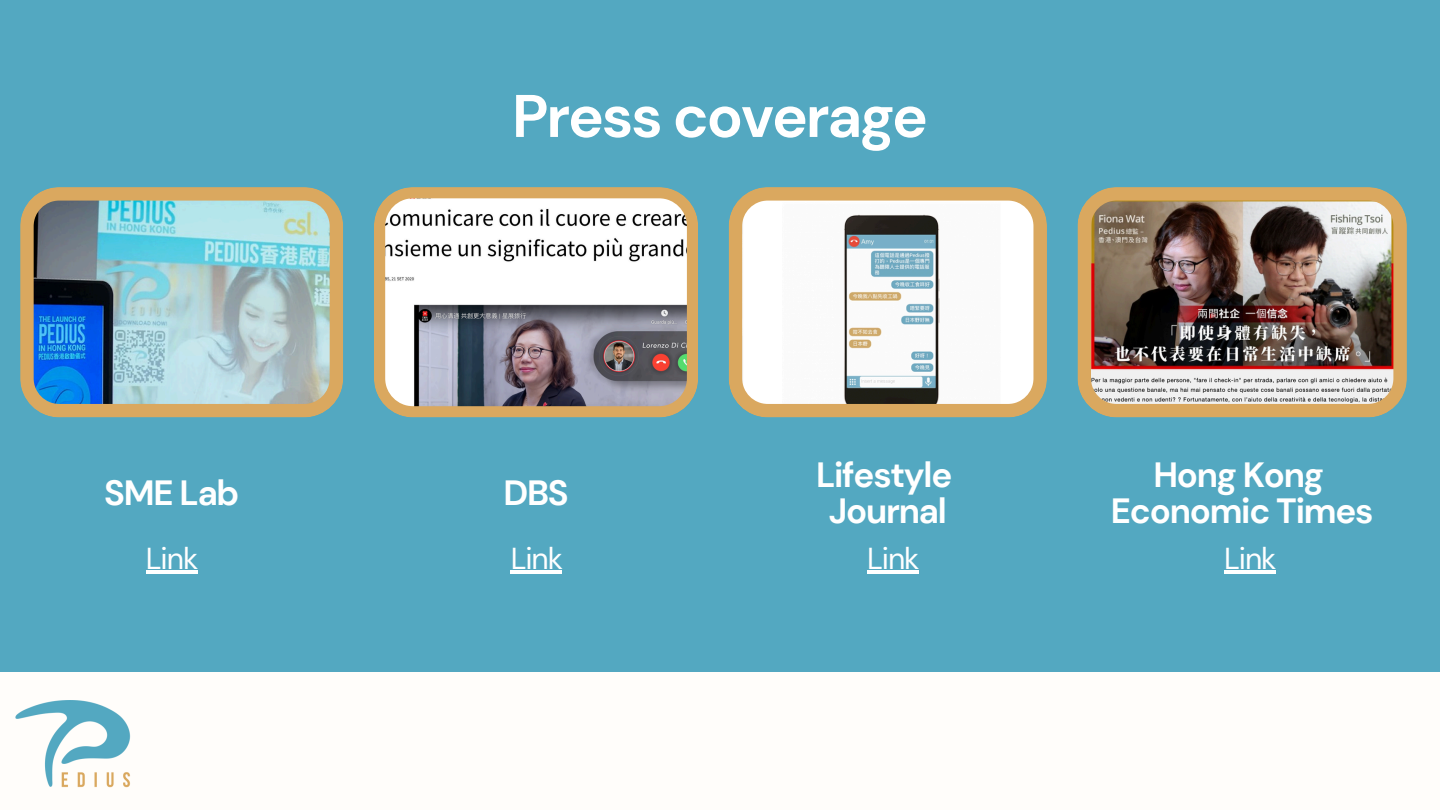
<style>
.page{position:relative;width:1440px;height:810px;background:#53a8c1}
.page>*{position:absolute;margin:0;border:0;box-sizing:border-box;transform-origin:0 0}
.t1{font:700 60px "DM Sans";letter-spacing:-.035em;color:#fff}
.t2{font:700 35px/36px "DM Sans";letter-spacing:-.035em;color:#fff;text-align:center}
.t3{font:30.2px "DM Sans";letter-spacing:-.035em;color:#fff}
</style>
<div class="page">
<div style="left:0;top:672px;width:1440px;height:138px;background:#fffdfa"></div>
<svg style="left:374px;top:187px;width:324px;height:230px;background:#bbb5b0"></svg>
<img style="left:16px;top:701px;width:115px;height:87px">
<svg style="left:729px;top:187px;width:318px;height:230px;background:#e1dbce"></svg>
<img style="left:1077px;top:187px;width:330px;height:230px">
<img style="left:20px;top:187px;width:323px;height:230px">
<hr style="left:146px;top:571px;width:51px;height:3px;background:#fff">
<hr style="left:511px;top:571px;width:51px;height:3px;background:#fff">
<hr style="left:867px;top:570px;width:51px;height:3px;background:#fff">
<hr style="left:1224px;top:571px;width:51px;height:3px;background:#fff">
<h3 class="t1" style="left:512px;top:77px;width:417px">Press coverage</h3>
<h2 class="t2" style="left:104px;top:475px;width:137px">SME Lab</h2>
<p class="t2" style="left:503px;top:475px;width:67px">DBS</p>
<p class="t2" style="left:816px;top:457px;width:138px">Lifestyle<br>Journal</p>
<h3 class="t2" style="left:1111px;top:457px;width:264px">Hong Kong<br>Economic Times</h3>
<p class="t3" style="left:146px;top:539px;width:54px">Link</p>
<h3 class="t3" style="left:511px;top:539px;width:54px">Link</h3>
<p class="t3" style="left:867px;top:539px;width:54px">Link</p>
<p class="t3" style="left:1224px;top:539px;width:54px">Link</p>
</div>
